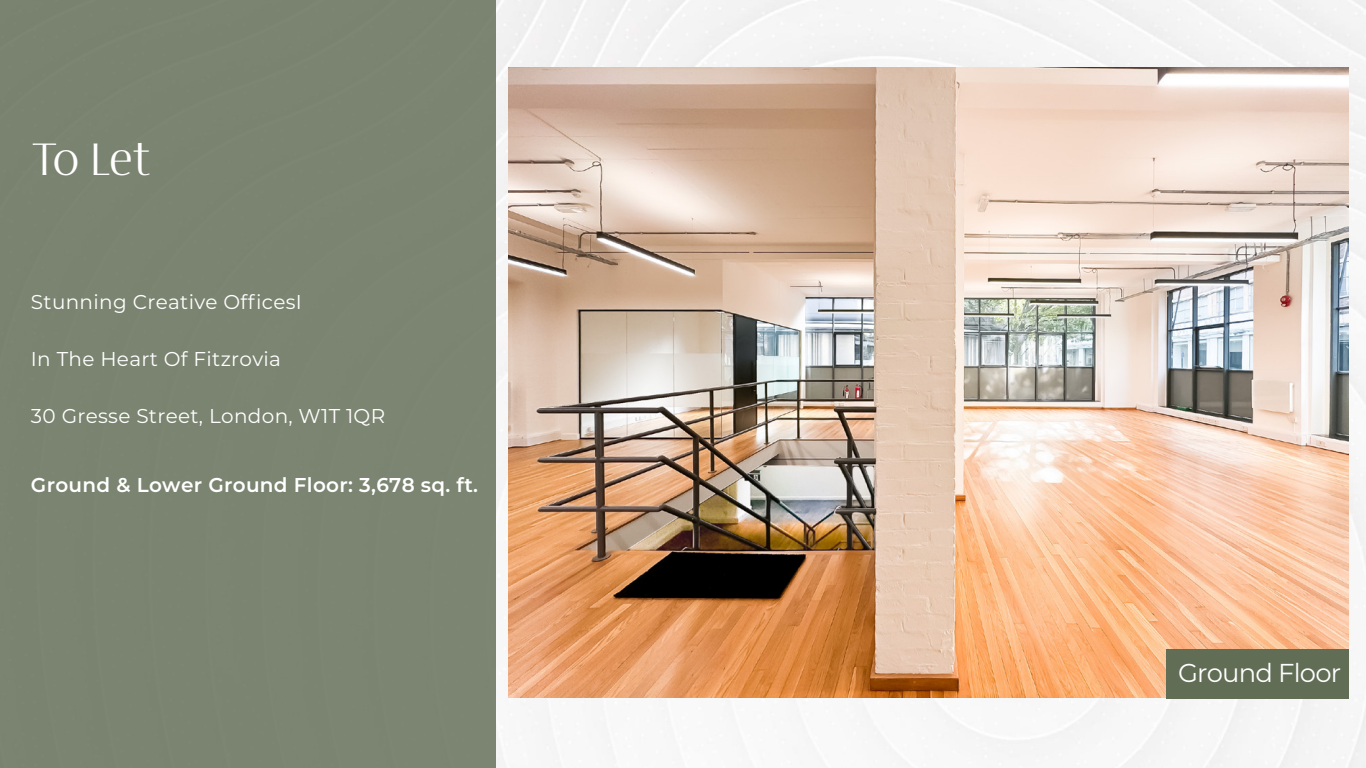
<style>
.page{position:relative;width:1366px;height:768px;background:#fff}
.page>*{position:absolute;margin:0;border:0;box-sizing:border-box;transform-origin:0 0}
.t1{font:46.5px "Ador Hairline";color:#fff}
.t2{font:25.9px "Montserrat";letter-spacing:-.03em;color:#fff}
.t3{font:20px "Montserrat";letter-spacing:.015em;color:#fff}
.t4{font:600 20px "Montserrat";letter-spacing:.015em;color:#fff}
</style>
<div class="page">
<div style="left:496px;top:0;width:870px;height:768px;background:#f6f6f6"></div>
<div style="left:0;top:0;width:496px;height:768px;background:#7a8471"></div>
<img style="left:508px;top:67px;width:841px;height:631px">
<div style="left:1166px;top:649px;width:183px;height:49px;background:#616d55"></div>
<h1 class="t1" style="left:32px;top:125px;width:121px">To Let</h1>
<p class="t3" style="left:31px;top:289px;width:272px">Stunning Creative OfficesI</p>
<p class="t3" style="left:31px;top:346px;width:252px">In The Heart Of Fitzrovia</p>
<p class="t3" style="left:31px;top:403px;width:356px">30 Gresse Street, London, W1T 1QR</p>
<p class="t4" style="left:31px;top:471px;width:449px">Ground &amp; Lower Ground Floor: 3,678 sq. ft.</p>
<p class="t2" style="left:1178px;top:655px;width:165px">Ground Floor</p>
</div>
